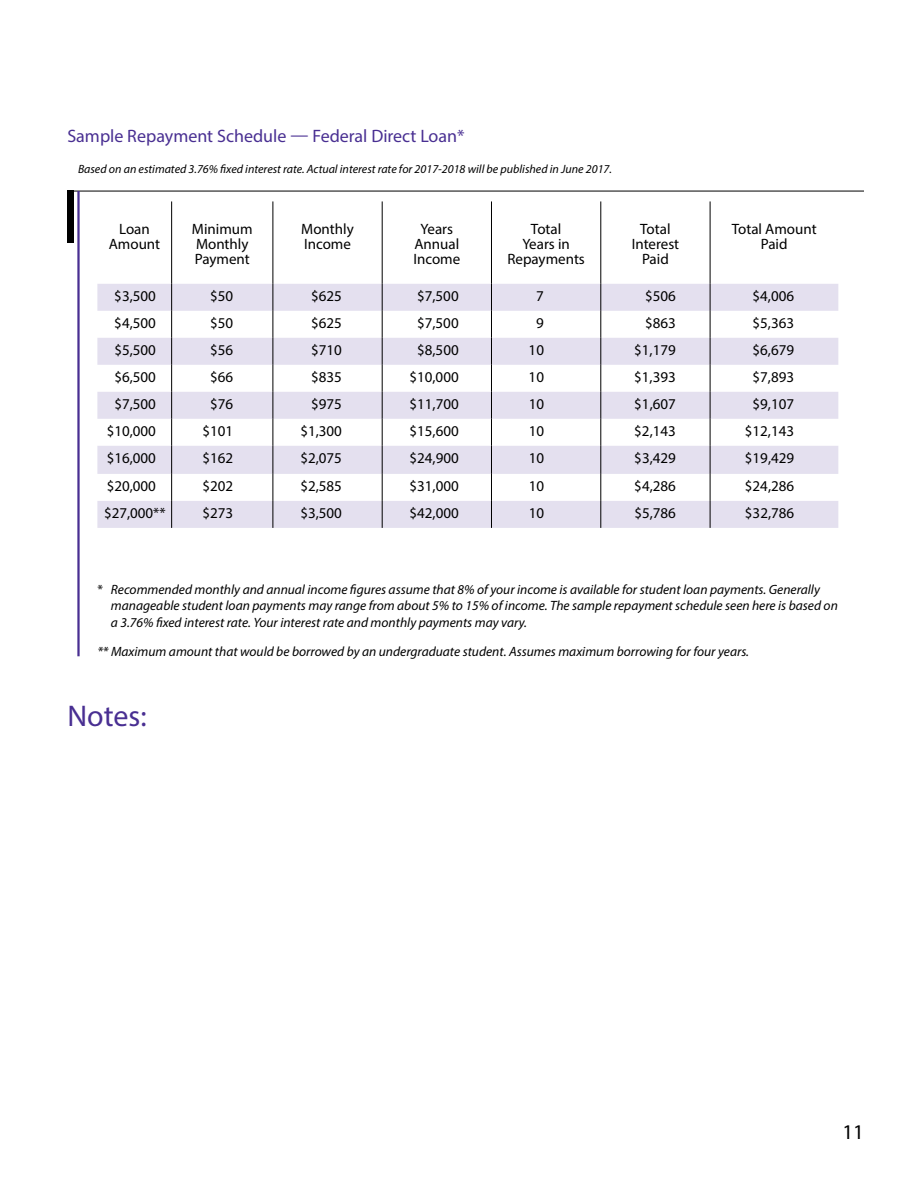
<style>
.page{position:relative;width:918px;height:1188px;background:#fff}
.page>*{position:absolute;margin:0;border:0;box-sizing:border-box;transform-origin:0 0}
.t1{font:30px "Myriad Pro";color:#492f92}
.t2{font:21px "Myriad Pro";color:#000}
.t3{font:18px "Myriad Pro";color:#492f92}
.t4{font:15px/15px "Myriad Pro";color:#000;text-align:center}
.t5{font:italic 13.5px/16.2px "Myriad Pro";color:#000}
.t6{font:italic 12px "Myriad Pro";color:#000}
.s1{font-style:normal}
</style>
<div class="page">
<hr style="left:69px;top:191px;width:795px;height:1px;background:#000">
<hr style="left:77px;top:191px;width:3px;height:465px;background:#492f92">
<div style="left:68px;top:190px;width:6px;height:53px;background:#000"></div>
<svg style="left:97px;top:284px;width:741px;height:244px;fill:#e4e0ef"></svg>
<svg style="left:171px;top:284px;width:1px;height:244px"></svg>
<svg style="left:273px;top:284px;width:1px;height:244px"></svg>
<svg style="left:382px;top:284px;width:1px;height:244px"></svg>
<svg style="left:491px;top:284px;width:1px;height:244px"></svg>
<svg style="left:600px;top:284px;width:1px;height:244px"></svg>
<svg style="left:710px;top:284px;width:1px;height:244px"></svg>
<hr style="left:171px;top:201px;width:1px;height:83px;background:#000">
<hr style="left:273px;top:201px;width:1px;height:83px;background:#000">
<hr style="left:382px;top:201px;width:1px;height:83px;background:#000">
<hr style="left:491px;top:201px;width:1px;height:83px;background:#000">
<hr style="left:600px;top:201px;width:1px;height:83px;background:#000">
<hr style="left:710px;top:201px;width:1px;height:83px;background:#000">
<p class="t3" style="left:67px;top:125px;width:399px">Sample Repayment Schedule — Federal Direct Loan*</p>
<p class="t6" style="left:78px;top:161px;width:536px">Based on an estimated 3.76% fixed interest rate. Actual interest rate for 2017-2018 will be published in June 2017.</p>
<p class="t4" style="left:109px;top:221px;width:53px">Loan<br>Amount</p>
<p class="t4" style="left:192px;top:221px;width:62px;text-align:left">Minimum<br>Monthly<br>Payment</p>
<p class="t4" style="left:301px;top:221px;width:54px;text-align:left">Monthly<br>Income</p>
<p class="t4" style="left:413px;top:221px;width:48px">Years<br>Annual<br>Income</p>
<p class="t4" style="left:507px;top:221px;width:79px">Total<br>Years in<br>Repayments</p>
<p class="t4" style="left:632px;top:221px;width:49px">Total<br>Interest<br>Paid</p>
<p class="t4" style="left:732px;top:221px;width:86px">Total Amount<br>Paid</p>
<p class="t4" style="left:114px;top:288px;width:43px">$3,500</p>
<p class="t4" style="left:210px;top:288px;width:25px">$50</p>
<p class="t4" style="left:311px;top:288px;width:32px">$625</p>
<p class="t4" style="left:417px;top:288px;width:43px">$7,500</p>
<p class="t4" style="left:536px;top:288px;width:9px">7</p>
<p class="t4" style="left:645px;top:288px;width:32px">$506</p>
<p class="t4" style="left:753px;top:288px;width:43px">$4,006</p>
<p class="t4" style="left:114px;top:315px;width:43px">$4,500</p>
<p class="t4" style="left:210px;top:315px;width:25px">$50</p>
<p class="t4" style="left:311px;top:315px;width:32px">$625</p>
<p class="t4" style="left:417px;top:315px;width:43px">$7,500</p>
<p class="t4" style="left:536px;top:315px;width:9px">9</p>
<p class="t4" style="left:645px;top:315px;width:32px">$863</p>
<p class="t4" style="left:753px;top:315px;width:43px">$5,363</p>
<p class="t4" style="left:114px;top:342px;width:43px">$5,500</p>
<p class="t4" style="left:210px;top:342px;width:25px">$56</p>
<p class="t4" style="left:311px;top:342px;width:32px">$710</p>
<p class="t4" style="left:417px;top:342px;width:43px">$8,500</p>
<p class="t4" style="left:529px;top:342px;width:17px">10</p>
<p class="t4" style="left:634px;top:342px;width:43px">$1,179</p>
<p class="t4" style="left:753px;top:342px;width:43px">$6,679</p>
<p class="t4" style="left:114px;top:369px;width:43px">$6,500</p>
<p class="t4" style="left:210px;top:369px;width:25px">$66</p>
<p class="t4" style="left:311px;top:369px;width:32px">$835</p>
<p class="t4" style="left:409px;top:369px;width:51px">$10,000</p>
<p class="t4" style="left:529px;top:369px;width:17px">10</p>
<p class="t4" style="left:634px;top:369px;width:43px">$1,393</p>
<p class="t4" style="left:753px;top:369px;width:43px">$7,893</p>
<p class="t4" style="left:114px;top:396px;width:43px">$7,500</p>
<p class="t4" style="left:210px;top:396px;width:25px">$76</p>
<p class="t4" style="left:311px;top:396px;width:32px">$975</p>
<p class="t4" style="left:409px;top:396px;width:51px">$11,700</p>
<p class="t4" style="left:529px;top:396px;width:17px">10</p>
<p class="t4" style="left:634px;top:396px;width:43px">$1,607</p>
<p class="t4" style="left:753px;top:396px;width:43px">$9,107</p>
<p class="t4" style="left:107px;top:423px;width:51px">$10,000</p>
<p class="t4" style="left:202px;top:423px;width:32px">$101</p>
<p class="t4" style="left:300px;top:423px;width:43px">$1,300</p>
<p class="t4" style="left:409px;top:423px;width:51px">$15,600</p>
<p class="t4" style="left:529px;top:423px;width:17px">10</p>
<p class="t4" style="left:634px;top:423px;width:43px">$2,143</p>
<p class="t4" style="left:745px;top:423px;width:51px">$12,143</p>
<p class="t4" style="left:107px;top:450px;width:51px">$16,000</p>
<p class="t4" style="left:202px;top:450px;width:32px">$162</p>
<p class="t4" style="left:300px;top:450px;width:43px">$2,075</p>
<p class="t4" style="left:410px;top:450px;width:51px">$24,900</p>
<p class="t4" style="left:529px;top:450px;width:17px">10</p>
<p class="t4" style="left:634px;top:450px;width:43px">$3,429</p>
<p class="t4" style="left:745px;top:450px;width:51px">$19,429</p>
<p class="t4" style="left:107px;top:478px;width:51px">$20,000</p>
<p class="t4" style="left:202px;top:478px;width:32px">$202</p>
<p class="t4" style="left:300px;top:478px;width:43px">$2,585</p>
<p class="t4" style="left:410px;top:478px;width:51px">$31,000</p>
<p class="t4" style="left:529px;top:478px;width:17px">10</p>
<p class="t4" style="left:634px;top:478px;width:43px">$4,286</p>
<p class="t4" style="left:745px;top:478px;width:51px">$24,286</p>
<p class="t4" style="left:104px;top:505px;width:63px">$27,000**</p>
<p class="t4" style="left:202px;top:505px;width:32px">$273</p>
<p class="t4" style="left:300px;top:505px;width:43px">$3,500</p>
<p class="t4" style="left:410px;top:505px;width:51px">$42,000</p>
<p class="t4" style="left:529px;top:505px;width:17px">10</p>
<p class="t4" style="left:634px;top:505px;width:43px">$5,786</p>
<p class="t4" style="left:745px;top:505px;width:51px">$32,786</p>
<p class="t5" style="left:111px;top:581px;width:729px;text-indent:-14px"><span class="s1">*</span> Recommended monthly and annual income figures assume that 8% of your income is available for student loan payments. Generally manageable student loan payments may range from about 5% to 15% of income. The sample repayment schedule seen here is based on a 3.76% fixed interest rate. Your interest rate and monthly payments may vary.</p>
<p class="t5" style="left:97px;top:643px;width:653px">** Maximum amount that would be borrowed by an undergraduate student. Assumes maximum borrowing for four years.</p>
<h1 class="t1" style="left:68px;top:697px;width:81px">Notes:</h1>
<h2 class="t2" style="left:842px;top:1119px;width:23px">11</h2>
</div>
